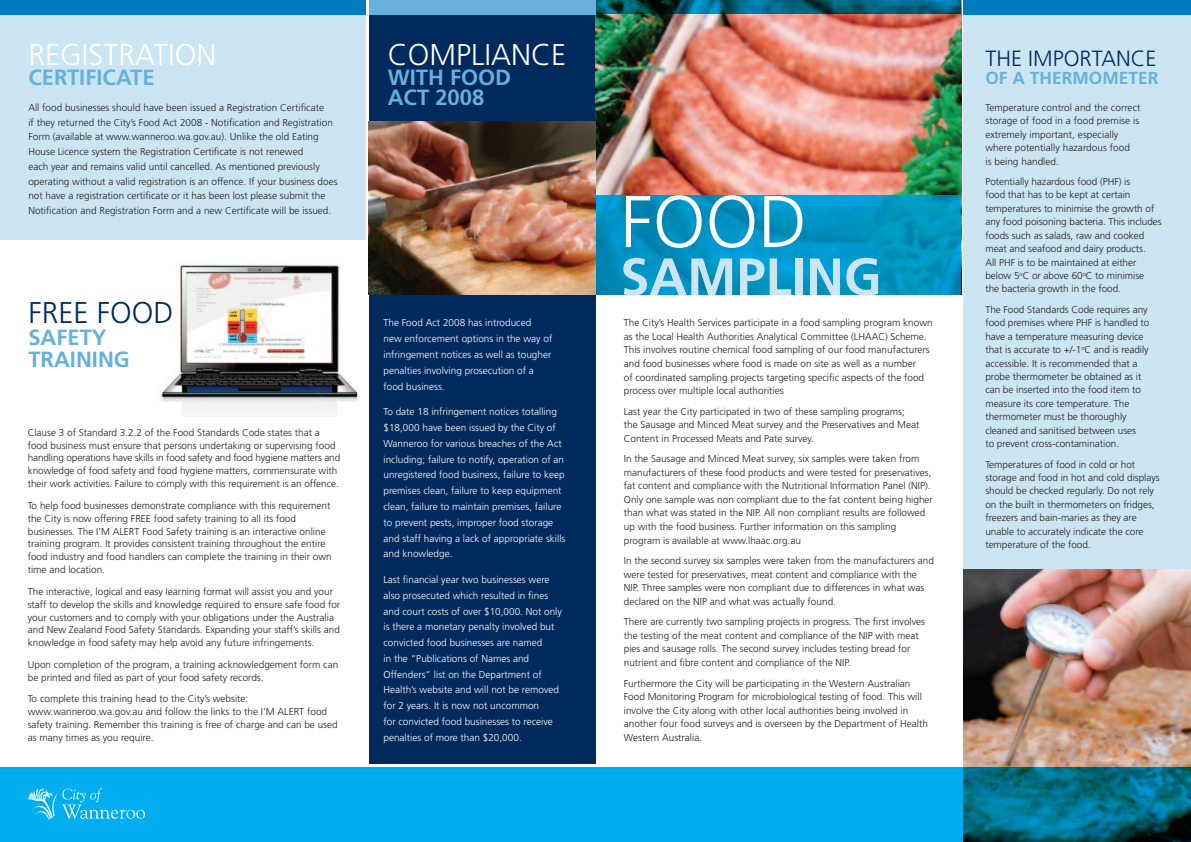
<style>
.page{position:relative;width:1191px;height:842px;background:#fff}
.page>*{position:absolute;margin:0;border:0;box-sizing:border-box;transform-origin:0 0}
.t1{font:300 73.1px "Frutiger";color:#fff}
.t2{font:700 52.2px "Frutiger CE";color:#cce5f3}
.t3{font:300 30px "Frutiger";color:#fff}
.t4{font:300 30px "Frutiger";color:#00295c}
.t5{font:700 22px/20px "Frutiger CE";color:#66b0dc}
.t6{font:300 22px "Frutiger";color:#00295c}
.t7{font:700 17.4px "Frutiger CE";color:#66b0dc}
.t8{font:300 10px/13.4px "Frutiger";color:#231f20}
.t9{font:300 10px/15.8px "Frutiger";color:#fff}
</style>
<div class="page">
<div style="left:963px;top:0;width:228px;height:652px;background:#cce5f3"></div>
<div style="left:0;top:0;width:366px;height:239px;background:#cce5f3"></div>
<div style="left:369px;top:0;width:226px;height:763px;background:#00295c"></div>
<img style="left:595px;top:14px;width:366px;height:182px">
<svg style="left:595px;top:196px;width:366px;height:99px;background:#0192c1"></svg>
<div style="left:963px;top:0;width:228px;height:14px;background:#007cc2"></div>
<svg style="left:595px;top:0;width:366px;height:14px;background:#005b73"></svg>
<div style="left:369px;top:0;width:226px;height:14px;background:#66b0dc"></div>
<div style="left:0;top:0;width:366px;height:14px;background:#007cc2"></div>
<img style="left:963px;top:570px;width:228px;height:197px">
<svg style="left:0;top:767px;width:1191px;height:75px;background:#009fd8"></svg>
<img style="left:369px;top:122px;width:226px;height:172px">
<svg style="left:28px;top:788px;width:117px;height:32px;background:#24b9f1"></svg>
<img style="left:161px;top:264px;width:197px;height:151px">
<h3 class="t3" style="left:28px;top:38px;width:32px">Regis</h3>
<h3 class="t3" style="left:103px;top:38px;width:114px">tration</h3>
<h3 class="t5" style="left:28px;top:67px;width:128px">CERTIFICATE</h3>
<p class="t8" style="left:28px;top:100px;width:311px;line-height:14.7px">All food businesses should have been issued a Registration Certificate<br>if they returned the City’s Food Act 2008 - Notification and Registration Form (available at www.wanneroo.wa.gov.au). U nlike the old Eating House Licence system the Registration Certificate is not renewed<br>each year and remains valid until cancelled. As mentioned previously operating without a valid registration is an offence. If your business does not have a registration certificate or it has been lost please submit the Notification and Registration Form and a new Certificate will be issued.</p>
<h3 class="t4" style="left:28px;top:296px;width:146px">FREE Food</h3>
<h3 class="t5" style="left:28px;top:326px;width:103px;line-height:22px">SAFETY<br>TRAINING</h3>
<p class="t8" style="left:28px;top:426px;width:314px;line-height:12.9px">Clause 3 of Standard 3.2.2 of the Food Standards Code states that a food business must ensure that persons undertaking or supervising food handling operations have skills in food safety and food hygiene matters and knowledge of food safety and food hygiene matters, commensurate with their work activities. Failure to comply with this requirement is an offence.</p>
<p class="t8" style="left:28px;top:499px;width:305px;line-height:12.9px">To help food businesses demonstrate compliance with this requirement the City is now offering FREE food safety training to all its food businesses. The I’M ALERT Food Safety training is an interactive online training program. It provides consistent training throughout the entire food industry and food handlers can complete the training in their own time and location.</p>
<p class="t8" style="left:28px;top:585px;width:314px;line-height:12.9px">The interactive, logical and easy learning format will assist you and your staff to develop the skills and knowledge required to ensure safe food for your customers and to comply with your obligations under the Australia and New Zealand Food Safety Standards. Expanding your staff’s skills and knowledge in food safety may help avoid any future infringements.</p>
<p class="t8" style="left:28px;top:658px;width:312px;line-height:12.9px">U pon completion of the program, a training acknowledgement form can be printed and filed as part of your food safety records.</p>
<p class="t8" style="left:28px;top:692px;width:311px;line-height:12.9px">To complete this training head to the City’s website: www.wanneroo.wa.gov.au and follow the links to the I’M ALERT food safety training. Remember this training is free of charge and can be used as many times as you require.</p>
<h3 class="t3" style="left:388px;top:38px;width:161px">Compliance</h3>
<h3 class="t5" style="left:388px;top:67px;width:125px">WITH FOOD<br>ACT 2008</h3>
<p class="t9" style="left:383px;top:315px;width:170px">The Food Act 2008 has introduced<br>new enforcement options in the way of infringement notices as well as tougher penalties involving prosecution of a food business.</p>
<p class="t9" style="left:383px;top:404px;width:183px">To date 18 infringement notices totalling $18,000 have been issued by the City of Wanneroo for various breaches of the Act including; failure to notify, operation of an unregistered food business, failure to keep premises clean, failure to keep equipment clean, failure to maintain premises, failure to prevent pests, improper food storage and staff having a lack of appropriate skills and knowledge.</p>
<p class="t9" style="left:383px;top:572px;width:180px">Last financial year two businesses were also prosecuted which resulted in fines and court costs of over $10,000. Not only is there a monetary penalty involved but convicted food businesses are named<br>in the “Publications of Names and Offenders” list on the Department of Health’s website and will not be removed for 2 years. It is now not uncommon<br>for convicted food businesses to receive penalties of more than $20,000.</p>
<h1 class="t1" style="left:620px;top:180px;width:188px">Food</h1>
<h2 class="t2" style="left:620px;top:246px;width:263px">SAMPLING</h2>
<p class="t8" style="left:624px;top:316px;width:310px">The City’s Health Services participate in a food sampling program known as the Local Health Authorities Analytical Committee (LHAAC) Scheme.<br>This involves routine chemical food sampling of our food manufacturers and food businesses where food is made on site as well as a number<br>of coordinated sampling projects targeting specific aspects of the food process over multiple local authorities</p>
<p class="t8" style="left:624px;top:405px;width:297px">Last year the City participated in two of these sampling programs; the Sausage and M inced Meat survey and the Preservatives and Meat<br>Content in Processed M eats and Pate survey.</p>
<p class="t8" style="left:624px;top:452px;width:310px">In the Sausage and M inced Meat survey, six samples were taken from manufacturers of these food products and were tested for preservatives, fat content and compliance with the Nutritional Information Panel (NIP).<br>Only one sample was non compliant due to the fat content being higher than what was stated in the NIP. All non compliant results are followed up with the food business. Further information on this sampling program is available at www.lhaac.org.au</p>
<p class="t8" style="left:624px;top:554px;width:312px">In the second survey six samples were taken from the manufacturers and were tested for preservatives, meat content and compliance with the NIP. Three samples were non compliant due to differences in what was declared on the NIP and what was actually found.</p>
<p class="t8" style="left:624px;top:615px;width:303px">There are currently two sampling projects in progress. The first involves the testing of the meat content and compliance of the NIP with meat pies and sausage rolls. The second survey includes testing bread for nutrient and fibre content and compliance of the NIP.</p>
<p class="t8" style="left:624px;top:676px;width:305px">Furthermore the City will be participating in the Western Australian Food Monitoring Program for microbiological testing of food. This will involve the City along with other local authorities being involved in another four food surveys and is overseen by the Department of Health Western Australia.</p>
<h3 class="t6" style="left:985px;top:46px;width:13px">The</h3>
<h3 class="t6" style="left:1028px;top:46px;width:116px">Importance</h3>
<h3 class="t7" style="left:985px;top:68px;width:175px">OF A THERMOMETER</h3>
<p class="t8" style="left:985px;top:101px;width:157px">Temperature control and the correct storage of food in a food premise is extremely important, especially where potentially hazardous food<br>is being handled.</p>
<p class="t8" style="left:985px;top:175px;width:178px">Potentially hazardous food (PHF) is<br>food that has to be kept at certain temperatures to minimise the growth of any food poisoning bacteria. This includes foods such as salads, raw and cooked meat and seafood and dairy products.<br>All PHF is to be maintained at either below 5<sup>o</sup>C or above 60<sup>o</sup>C to minimise<br>the bacteria growth in the food.</p>
<p class="t8" style="left:985px;top:303px;width:165px">The Food Standards Code requires any food premises where PHF is handled to have a temperature measuring device that is accurate to +/-1<sup>o</sup>C and is readily accessible. It is recommended that a probe thermometer be obtained as it can be inserted into the food item to measure its core temperature. The thermometer must be thoroughly cleaned and sanitised between uses<br>to prevent cross-contamination.</p>
<p class="t8" style="left:985px;top:458px;width:176px">Temperatures of food in cold or hot storage and food in hot and cold displays should be checked regularly. Do not rely on the built in thermometers on fridges, freezers and bain-maries as they are unable to accurately indicate the core temperature of the food.</p>
</div>
